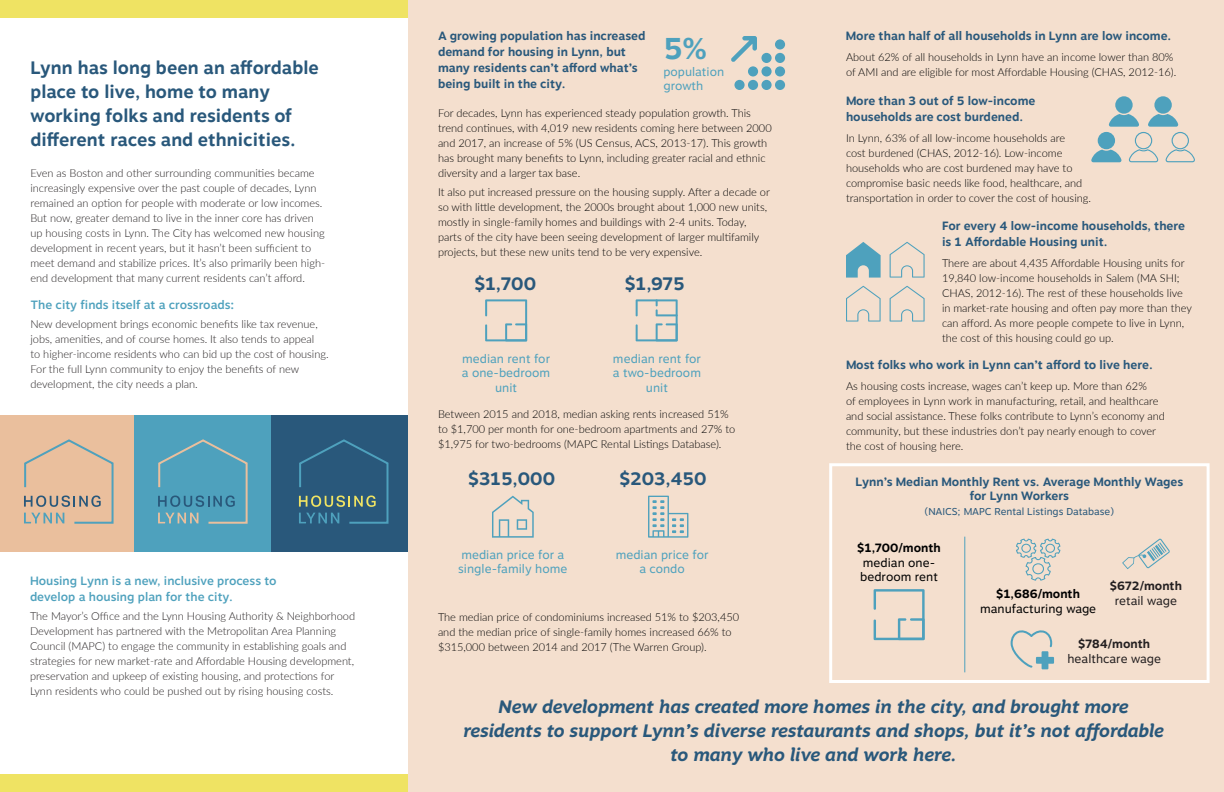
<style>
.page{position:relative;width:1224px;height:792px;background:#fff}
.page>*{position:absolute;margin:0;border:0;box-sizing:border-box;transform-origin:0 0}
.t1{font:700 30px "Motiva Sans";color:#4ea1bd}
.t2{font:italic 700 18px/24px "Motiva Sans";color:#29587b;text-align:center}
.t3{font:700 18px/24px "Motiva Sans";color:#29587b}
.t4{font:700 12px/16px "Motiva Sans";color:#29587b}
.t5{font:12px/14.4px "Motiva Sans";color:#4ea1bd;text-align:center}
.t6{font:500 12px/16px "Motiva Sans";color:#4ea1bd}
.t7{font:12px/14.4px "Motiva Sans";color:#000}
.t8{font:700 12px "Motiva Sans";color:#000}
.t9{font:12px "Motiva Sans";letter-spacing:-.005em;color:#231f20}
.t10{font:700 12px "Motiva Sans";color:#231f20}
.t11{font:300 11px/15px "Lato";color:#000}
.t12{font:300 11px/15px "Lato";color:#231f20}
.t13{font:10px "Motiva Sans";color:#29587b}
</style>
<div class="page">
<div style="left:134px;top:415px;width:137px;height:137px;background:#4ea1bd"></div>
<div style="left:271px;top:415px;width:137px;height:137px;background:#29587b"></div>
<div style="left:0;top:415px;width:134px;height:137px;background:#eabf9d"></div>
<svg style="left:24px;top:439px;width:90px;height:85px"></svg>
<svg style="left:158px;top:439px;width:90px;height:85px"></svg>
<svg style="left:299px;top:439px;width:90px;height:85px"></svg>
<div style="left:408px;top:0;width:816px;height:792px;background:#f4dfce"></div>
<div style="left:775px;top:80px;width:10px;height:10px;background:#4ea1bd;border-radius:50%"></div>
<div style="left:775px;top:66px;width:10px;height:10px;background:#4ea1bd;border-radius:50%"></div>
<div style="left:775px;top:53px;width:10px;height:10px;background:#4ea1bd;border-radius:50%"></div>
<div style="left:761px;top:80px;width:11px;height:10px;background:#4ea1bd;border-radius:50%"></div>
<div style="left:761px;top:66px;width:11px;height:10px;background:#4ea1bd;border-radius:50%"></div>
<div style="left:748px;top:80px;width:10px;height:10px;background:#4ea1bd;border-radius:50%"></div>
<div style="left:734px;top:80px;width:11px;height:10px;background:#4ea1bd;border-radius:50%"></div>
<div style="left:748px;top:66px;width:10px;height:10px;background:#4ea1bd;border-radius:50%"></div>
<div style="left:761px;top:53px;width:11px;height:10px;background:#4ea1bd;border-radius:50%"></div>
<div style="left:775px;top:39px;width:10px;height:11px;background:#4ea1bd;border-radius:50%"></div>
<svg style="left:731px;top:36px;width:26px;height:26px"></svg>
<div style="left:0;top:0;width:408px;height:18px;background:#efe363"></div>
<div style="left:0;top:774px;width:408px;height:18px;background:#efe363"></div>
<svg style="left:485px;top:299px;width:42px;height:42px"></svg>
<svg style="left:874px;top:589px;width:51px;height:51px"></svg>
<svg style="left:636px;top:299px;width:42px;height:42px"></svg>
<svg style="left:648px;top:496px;width:40px;height:42px"></svg>
<svg style="left:492px;top:496px;width:42px;height:42px"></svg>
<svg style="left:846px;top:286px;width:35px;height:36px"></svg>
<svg style="left:890px;top:286px;width:35px;height:36px"></svg>
<svg style="left:890px;top:242px;width:35px;height:36px"></svg>
<svg style="left:846px;top:242px;width:35px;height:36px"></svg>
<div style="left:1115px;top:96px;width:18px;height:18px;background:#4ea1bd;border-radius:50%"></div>
<div style="left:1154px;top:96px;width:18px;height:18px;background:#4ea1bd;border-radius:50%"></div>
<svg style="left:1091px;top:114px;width:104px;height:48px"></svg>
<svg style="left:1016px;top:539px;width:44px;height:42px"></svg>
<hr style="left:964px;top:537px;width:1px;height:135px;background:#4ea1bd">
<svg style="left:1122px;top:538px;width:48px;height:31px"></svg>
<svg style="left:1011px;top:630px;width:43px;height:39px"></svg>
<div style="left:829px;top:463px;width:381px;height:220px;border:3px solid #fff"></div>
<h2 class="t3" style="left:30px;top:56px;width:290px">Lynn has long been an affordable place to live, home to many working folks and residents of different races and ethnicities.</h2>
<p class="t12" style="left:30px;top:166px;width:296px">Even as Boston and other surrounding communities became increasingly expensive over the past couple of decades, Lynn remained an option for people with moderate or low incomes.<br>But now, greater demand to live in the inner core has driven up housing costs in Lynn. The City has welcomed new housing development in recent years, but it hasn’t been sufficient to meet demand and stabilize prices. It’s also primarily been high&shy;end development that many current residents can’t afford.</p>
<p class="t6" style="left:30px;top:297px;width:205px">The city finds itself at a crossroads:</p>
<p class="t12" style="left:30px;top:317px;width:300px">New development brings economic benefits like tax revenue, jobs, amenities, and of course homes. It also tends to appeal<br>to higher-income residents who can bid up the cost of housing.<br>For the full Lynn community to enjoy the benefits of new development, the city needs a plan.</p>
<p class="t6" style="left:30px;top:573px;width:248px">Housing Lynn is a new, inclusive process to develop a housing plan for the city.</p>
<p class="t12" style="left:30px;top:608px;width:327px">The Mayor’s Office and the Lynn Housing Authority &amp; Neighborhood Development has partnered with the Metropolitan Area Planning Council (MAPC) to engage the community in establishing goals and strategies for new market-rate and Affordable Housing development, preservation and upkeep of existing housing, and protections for Lynn residents who could be pushed out by rising housing costs.</p>
<p class="t4" style="left:438px;top:28px;width:209px">A growing population has increased demand for housing in Lynn, but many residents can’t afford what’s being built in the city.</p>
<p class="t11" style="left:438px;top:106px;width:335px">For decades, Lynn has experienced steady population growth. This trend continues, with 4,019 new residents coming here between 2000 and 2017, an increase of 5% (US Census, ACS, 2013-17). This growth has brought many benefits to Lynn, including greater racial and ethnic diversity and a larger tax base.</p>
<p class="t11" style="left:438px;top:185px;width:334px">It also put increased pressure on the housing supply. After a decade or so with little development, the 2000s brought about 1,000 new units, mostly in single-family homes and buildings with 2-4 units. Today, parts of the city have been seeing development of larger multifamily projects, but these new units tend to be very expensive.</p>
<h1 class="t1" style="left:664px;top:26px;width:45px">5%</h1>
<p class="t5" style="left:664px;top:65px;width:62px;text-align:left">population growth</p>
<h2 class="t3" style="left:474px;top:272px;width:63px">$1,700</h2>
<p class="t5" style="left:462px;top:352px;width:90px">median rent for a one-bedroom unit</p>
<h2 class="t3" style="left:625px;top:272px;width:61px">$1,975</h2>
<p class="t5" style="left:613px;top:352px;width:90px">median rent for a two-bedroom unit</p>
<p class="t11" style="left:438px;top:406px;width:299px">Between 2015 and 2018, median asking rents increased 51% to $1,700 per month for one-bedroom apartments and 27% to $1,975 for two-bedrooms (MAPC Rental Listings Database).</p>
<h2 class="t3" style="left:468px;top:467px;width:88px">$315,000</h2>
<p class="t5" style="left:458px;top:548px;width:111px;text-align:left">median price for a single-family home</p>
<h2 class="t3" style="left:619px;top:467px;width:89px">$203,450</h2>
<p class="t5" style="left:616px;top:548px;width:94px">median price for a condo</p>
<p class="t11" style="left:438px;top:609px;width:303px">The median price of condominiums increased 51% to $203,450 and the median price of single-family homes increased 66% to $315,000 between 2014 and 2017 (The Warren Group).</p>
<p class="t4" style="left:846px;top:28px;width:327px">More than half of all households in Lynn are low income.</p>
<p class="t11" style="left:846px;top:49px;width:332px">About 62% of all households in Lynn have an income lower than 80% of AMI and are eligible for most Affordable Housing (CHAS, 2012-16).</p>
<p class="t4" style="left:846px;top:93px;width:191px">More than 3 out of 5 low-income households are cost burdened.</p>
<p class="t11" style="left:846px;top:130px;width:247px">In Lynn, 63% of all low-income households are<br>cost burdened (CHAS, 2012-16). Low-income households who are cost burdened may have to compromise basic needs like food, healthcare, and transportation in order to cover the cost of housing.</p>
<p class="t4" style="left:942px;top:218px;width:245px">For every 4 low-income households, there is 1 Affordable Housing unit.</p>
<p class="t11" style="left:942px;top:255px;width:251px">There are about 4,435 Affordable Housing units for 19,840 low-income households in Salem (MA SHI; CHAS, 2012-16). The rest of these households live in market-rate housing and often pay more than they can afford. As more people compete to live in Lynn, the cost of this housing could go up.</p>
<p class="t4" style="left:846px;top:357px;width:308px">Most folks who work in Lynn can’t afford to live here.</p>
<p class="t11" style="left:846px;top:378px;width:320px">As housing costs increase, wages can’t keep up. More than 62%<br>of employees in Lynn work in manufacturing, retail, and healthcare and social assistance. These folks contribute to Lynn’s economy and community, but these industries don’t pay nearly enough to cover the cost of housing here.</p>
<p class="t4" style="left:856px;top:475px;width:329px;line-height:14.4px;text-align:center">Lynn’s Median Monthly Rent vs. Average Monthly Wages for Lynn Workers</p>
<p class="t13" style="left:925px;top:504px;width:191px">(NAICS; MAPC Rental Listings Database)</p>
<p class="t8" style="left:857px;top:539px;width:85px">$1,700/month</p>
<p class="t7" style="left:860px;top:555px;width:79px">median one&shy;bedroom rent</p>
<p class="t10" style="left:1110px;top:577px;width:74px">$672/month</p>
<p class="t9" style="left:1115px;top:592px;width:64px">retail wage</p>
<p class="t10" style="left:1078px;top:635px;width:73px">$784/month</p>
<p class="t9" style="left:1067px;top:650px;width:95px">healthcare wage</p>
<p class="t8" style="left:996px;top:585px;width:85px">$1,686/month</p>
<p class="t7" style="left:980px;top:601px;width:118px">manufacturing wage</p>
<h2 class="t2" style="left:463px;top:695px;width:702px">New development has created more homes in the city, and brought more residents to support Lynn’s diverse restaurants and shops, but it’s not affordable to many who live and work here.</h2>
</div>
